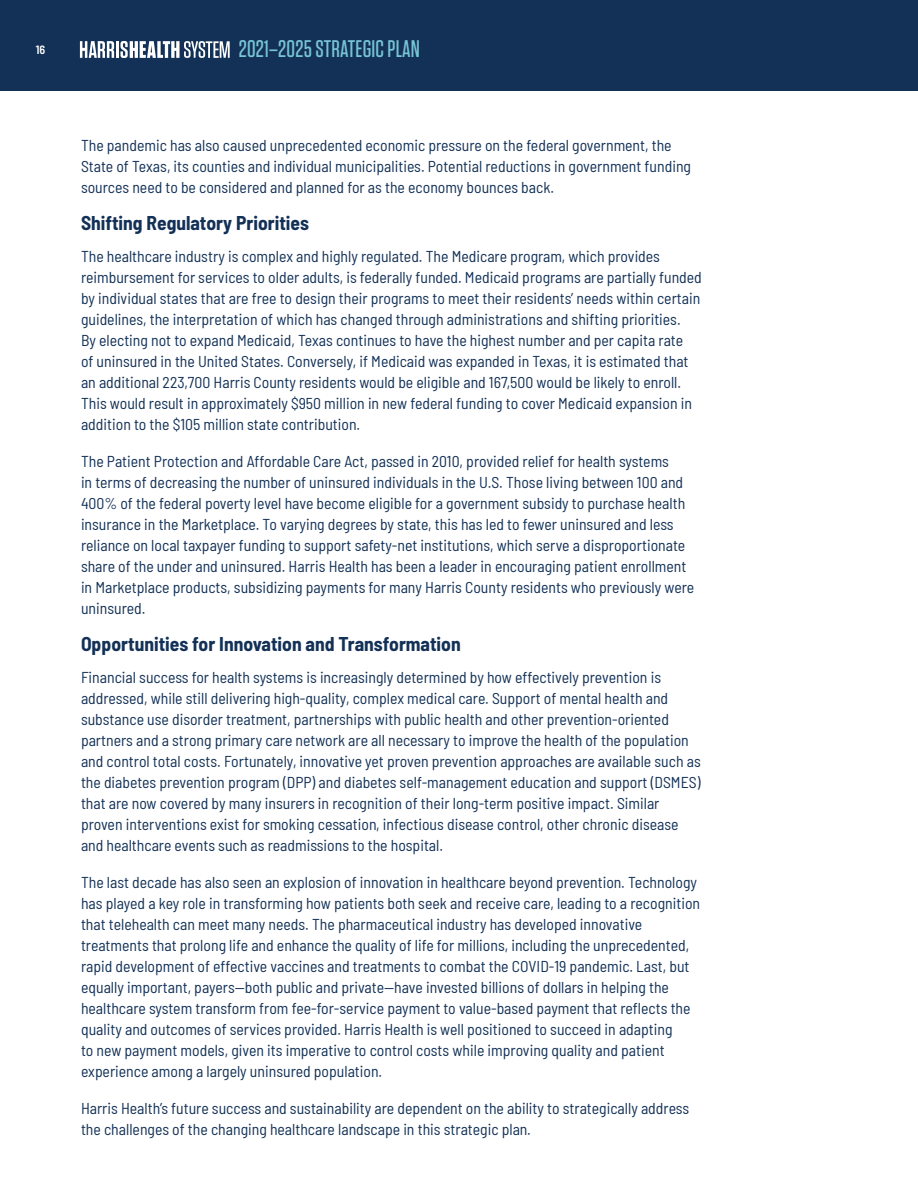
<style>
.page{position:relative;width:918px;height:1188px;background:#fff}
.page>*{position:absolute;margin:0;border:0;box-sizing:border-box;transform-origin:0 0}
.t1{font:500 24px "Tungsten";letter-spacing:.01em;color:#77c4d5}
.t2{font:700 semi-condensed 19.5px "Barlow";color:#133156}
.t3{font:semi-condensed 15.75px/21px "Barlow";color:#133156}
.t4{font:600 semi-condensed 12px "Barlow";color:#fff}
</style>
<div class="page">
<div style="left:0;top:0;width:918px;height:91px;background:#133156"></div>
<hr style="left:116px;top:41px;width:3px;height:17px;background:#fff">
<svg style="left:120px;top:41px;width:110px;height:17px"></svg>
<svg style="left:80px;top:41px;width:34px;height:17px"></svg>
<p class="t4" style="left:36px;top:41px;width:11px">16</p>
<h1 class="t1" style="left:239px;top:37px;width:183px">2021–2025 STRATEGIC PLAN</h1>
<p class="t3" style="left:81px;top:133px;width:612px">The pandemic has also caused unprecedented economic pressure on the federal government, the<br>State of Texas, its counties and individual municipalities. Potential reductions in government funding sources need to be considered and planned for as the economy bounces back.</p>
<p class="t2" style="left:81px;top:209px;width:229px">Shifting Regulatory Priorities</p>
<p class="t3" style="left:81px;top:244px;width:622px">The healthcare industry is complex and highly regulated. The Medicare program, which provides reimbursement for services to older adults, is federally funded. Medicaid programs are partially funded by individual states that are free to design their programs to meet their residents’ needs within certain guidelines, the interpretation of which has changed through administrations and shifting priorities.<br>By electing not to expand Medicaid, Texas continues to have the highest number and per capita rate<br>of uninsured in the United States. Conversely, if Medicaid was expanded in Texas, it is estimated that an additional 223,700 Harris County residents would be eligible and 167,500 would be likely to enroll.<br>This would result in approximately $950 million in new federal funding to cover Medicaid expansion in addition to the $105 million state contribution.</p>
<p class="t3" style="left:81px;top:450px;width:615px">The Patient Protection and Affordable Care Act, passed in 2010, provided relief for health systems<br>in terms of decreasing the number of uninsured individuals in the U.S. Those living between 100 and 400% of the federal poverty level have become eligible for a government subsidy to purchase health insurance in the Marketplace. To varying degrees by state, this has led to fewer uninsured and less reliance on local taxpayer funding to support safety-net institutions, which serve a disproportionate share of the under and uninsured. Harris Health has been a leader in encouraging patient enrollment in Marketplace products, subsidizing payments for many Harris County residents who previously were uninsured.</p>
<p class="t2" style="left:81px;top:630px;width:381px">Opportunities for Innovation and Transformation</p>
<p class="t3" style="left:81px;top:666px;width:621px">Financial success for health systems is increasingly determined by how effectively prevention is addressed, while still delivering high-quality, complex medical care. Support of mental health and substance use disorder treatment, partnerships with public health and other prevention-oriented partners and a strong primary care network are all necessary to improve the health of the population and control total costs. Fortunately, innovative yet proven prevention approaches are available such as the diabetes prevention program (DPP) and diabetes self-management education and support (DSMES) that are now covered by many insurers in recognition of their long-term positive impact. Similar proven interventions exist for smoking cessation, infectious disease control, other chronic disease and healthcare events such as readmissions to the hospital.</p>
<p class="t3" style="left:81px;top:871px;width:621px">The last decade has also seen an explosion of innovation in healthcare beyond prevention. Technology has played a key role in transforming how patients both seek and receive care, leading to a recognition that telehealth can meet many needs. The pharmaceutical industry has developed innovative treatments that prolong life and enhance the quality of life for millions, including the unprecedented, rapid development of effective vaccines and treatments to combat the COVID-19 pandemic. Last, but equally important, payers—both public and private—have invested billions of dollars in helping the healthcare system transform from fee-for-service payment to value-based payment that reflects the quality and outcomes of services provided. Harris Health is well positioned to succeed in adapting<br>to new payment models, given its imperative to control costs while improving quality and patient experience among a largely uninsured population.</p>
<p class="t3" style="left:81px;top:1097px;width:610px">Harris Health’s future success and sustainability are dependent on the ability to strategically address the challenges of the changing healthcare landscape in this strategic plan.</p>
</div>
